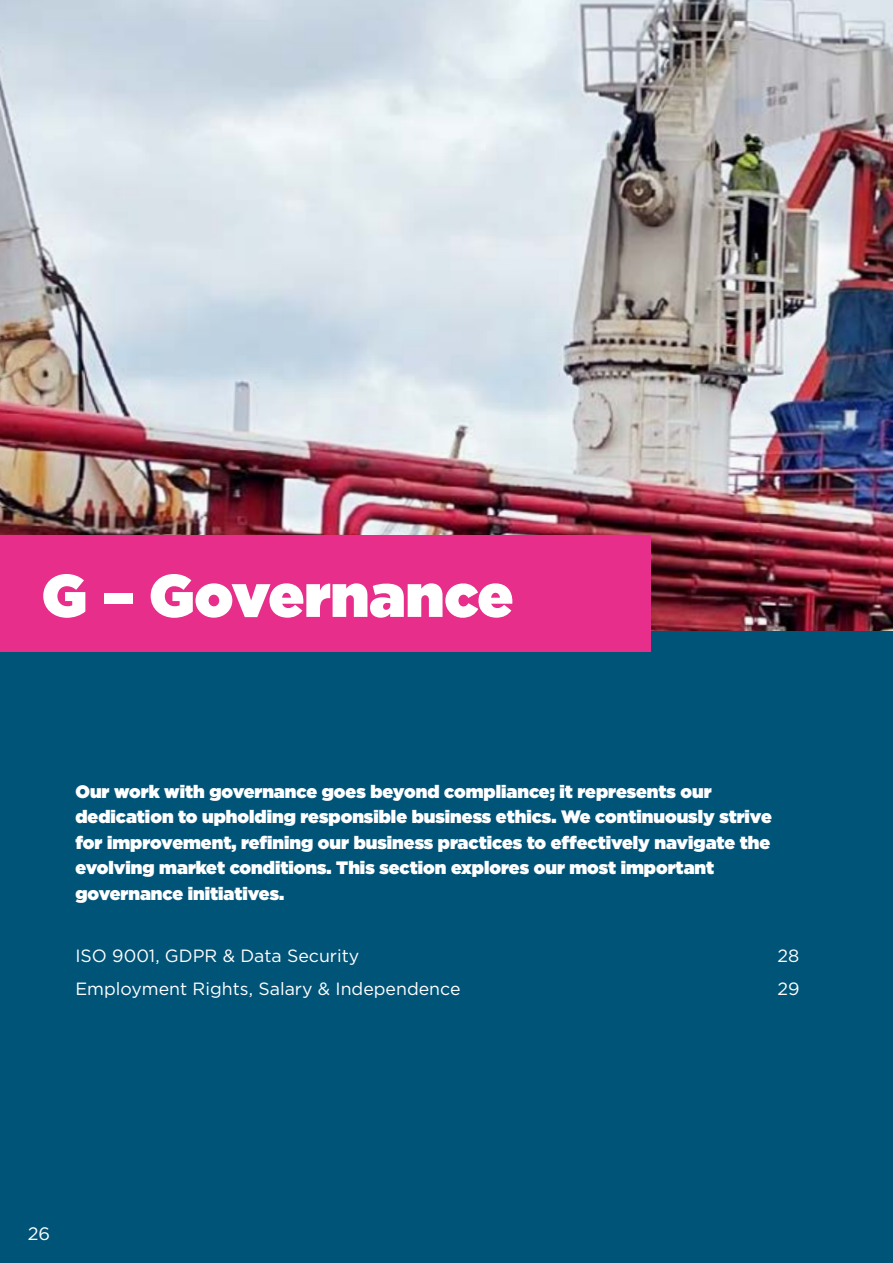
<style>
.page{position:relative;width:893px;height:1263px;background:#fff}
.page>*{position:absolute;margin:0;border:0;box-sizing:border-box;transform-origin:0 0}
.t1{font:900 60px "Gotham";color:#fff}
.t2{font:900 18px/25.5px "Gotham";color:#fff}
.t3{font:18px "Gotham";color:#fff}
.t4{font:17.7px "Gotham";color:#fff}
</style>
<div class="page">
<img style="left:0;top:0;width:893px;height:631px">
<div style="left:0;top:631px;width:893px;height:632px;background:#005478"></div>
<div style="left:0;top:535px;width:651px;height:117px;background:#e62e8a"></div>
<h1 class="t1" style="left:42px;top:553px;width:473px">G – Governance</h1>
<p class="t2" style="left:75px;top:778px;width:698px">Our work with governance goes beyond compliance; it represents our dedication to upholding responsible business ethics. We continuously strive for improvement, refining our business practices to effectively navigate the evolving market conditions. This section explores our most important governance initiatives.</p>
<p class="t4" style="left:75px;top:945px;width:285px">ISO 9001, GDPR &amp; Data Security</p>
<p class="t4" style="left:777px;top:945px;width:23px">28</p>
<p class="t4" style="left:75px;top:978px;width:387px">Employment Rights, Salary &amp; Independence</p>
<p class="t4" style="left:777px;top:978px;width:24px">29</p>
<p class="t3" style="left:28px;top:1222px;width:24px">26</p>
</div>
